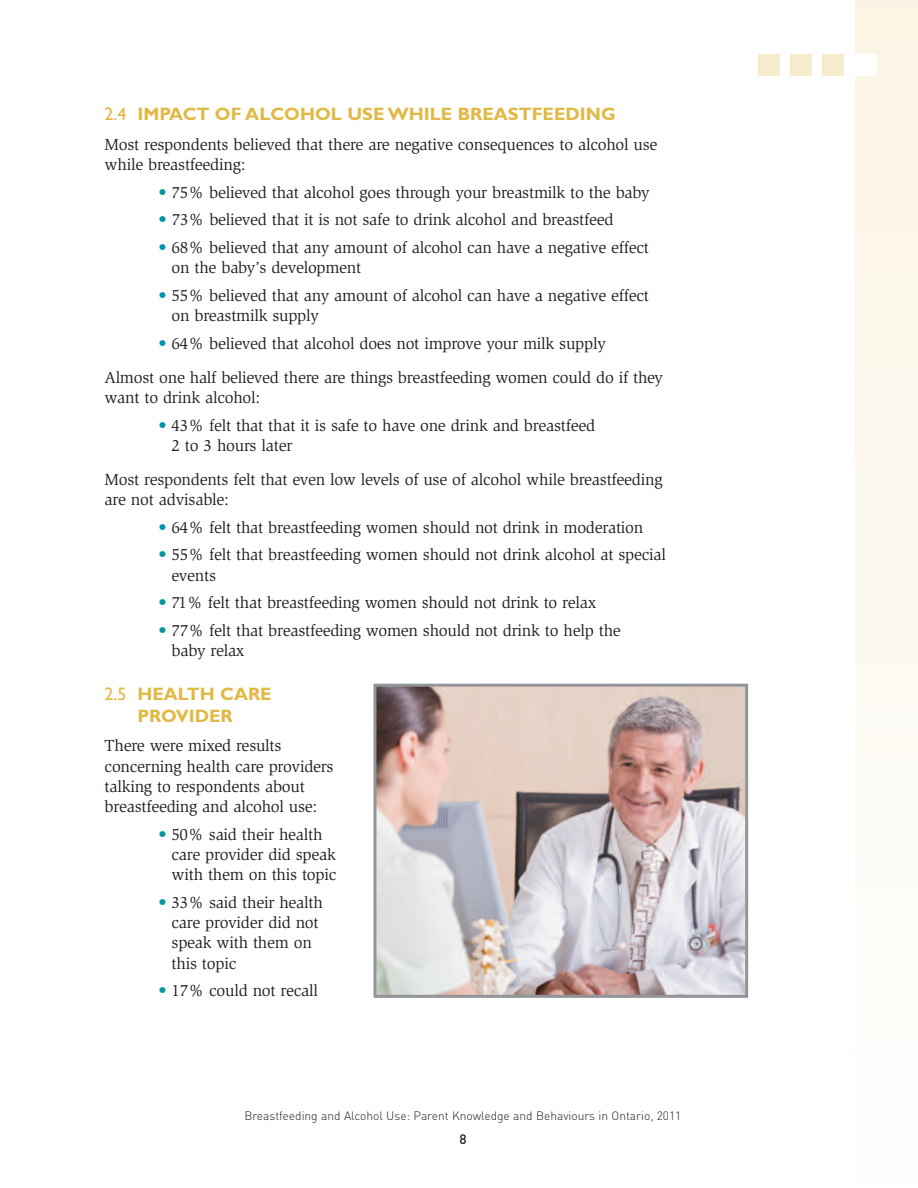
<style>
.page{position:relative;width:918px;height:1188px;background:#fff}
.page>*{position:absolute;margin:0;border:0;box-sizing:border-box;transform-origin:0 0}
.t1{font:700 18px/22.5px "Gill Sans";color:#e0b946;text-align:center}
.t2{font:16.5px/20.2px "Slimbach";letter-spacing:-.015em;color:#231f20}
.t3{font:500 13.5px "DIN";color:#231f20}
.t4{font:300 12px "DIN";color:#231f20}
.s1{font-weight:400}
.s2{color:#0097a4}
</style>
<div class="page">
<div style="left:855px;top:0;width:63px;height:1188px;background:linear-gradient(to right,#fdf9f1,#fdf9f1)"></div>
<div style="left:758px;top:54px;width:21px;height:22px;background:#f6ebcc"></div>
<div style="left:790px;top:54px;width:22px;height:22px;background:#f6ebcc"></div>
<div style="left:823px;top:54px;width:21px;height:22px;background:#f6ebcc"></div>
<div style="left:855px;top:54px;width:22px;height:22px;background:#fff"></div>
<img style="left:377px;top:688px;width:367px;height:306px">
<div style="left:373px;top:684px;width:375px;height:314px;border:3px solid #939598"></div>
<p class="t1" style="left:105px;top:105px;width:513px"><span class="s1">2.4</span> IMPACT OF ALCOHOL USE WHILE BREASTFEEDING</p>
<p class="t2" style="left:105px;top:135px;width:554px">Most respondents believed that there are negative consequences to alcohol use while breastfeeding:</p>
<p class="t2" style="left:159px;top:183px;width:493px"><span class="s2">•</span> 75% believed that alcohol goes through your breastmilk to the baby</p>
<p class="t2" style="left:159px;top:211px;width:456px"><span class="s2">•</span> 73% believed that it is not safe to drink alcohol and breastfeed</p>
<p class="t2" style="left:172px;top:239px;width:479px;text-indent:-13px"><span class="s2">•</span> 68% believed that any amount of alcohol can have a negative effect on the baby’s development</p>
<p class="t2" style="left:172px;top:287px;width:479px;text-indent:-13px"><span class="s2">•</span> 55% believed that any amount of alcohol can have a negative effect on breastmilk supply</p>
<p class="t2" style="left:105px;top:328px;width:560px;line-height:33.8px;text-align:center"><span class="s2">•</span> 64% believed that alcohol does not improve your milk supply<br>Almost one half believed there are things breastfeeding women could do if they</p>
<p class="t2" style="left:105px;top:388px;width:157px">want to drink alcohol:</p>
<p class="t2" style="left:172px;top:416px;width:425px;text-indent:-13px"><span class="s2">•</span> 43% felt that that it is safe to have one drink and breastfeed<br>2 to 3 hours later</p>
<p class="t2" style="left:105px;top:470px;width:559px">Most respondents felt that even low levels of use of alcohol while breastfeeding are not advisable:</p>
<p class="t2" style="left:159px;top:518px;width:486px"><span class="s2">•</span> 64% felt that breastfeeding women should not drink in moderation</p>
<p class="t2" style="left:172px;top:546px;width:496px;text-indent:-13px"><span class="s2">•</span> 55% felt that breastfeeding women should not drink alcohol at special events</p>
<p class="t2" style="left:159px;top:594px;width:439px"><span class="s2">•</span> 71% felt that breastfeeding women should not drink to relax</p>
<p class="t2" style="left:172px;top:622px;width:451px;text-indent:-13px"><span class="s2">•</span> 77% felt that breastfeeding women should not drink to help the baby relax</p>
<p class="t1" style="left:105px;top:684px;width:169px"><span class="s1">2.5</span> HEALTH CARE<br>PROVIDER</p>
<p class="t2" style="left:105px;top:737px;width:230px">There were mixed results concerning health care providers talking to respondents about breastfeeding and alcohol use:</p>
<p class="t2" style="left:172px;top:825px;width:166px;text-indent:-13px"><span class="s2">•</span> 50% said their health care provider did speak with them on this topic</p>
<p class="t2" style="left:172px;top:894px;width:153px;text-indent:-13px"><span class="s2">•</span> 33% said their health care provider did not speak with them on this topic</p>
<p class="t2" style="left:159px;top:982px;width:161px"><span class="s2">•</span> 17% could not recall</p>
<p class="t4" style="left:244px;top:1109px;width:439px">Breastfeeding and Alcohol Use: Parent Knowledge and Behaviours in Ontario, 2011</p>
<p class="t3" style="left:459px;top:1132px;width:9px">8</p>
</div>
